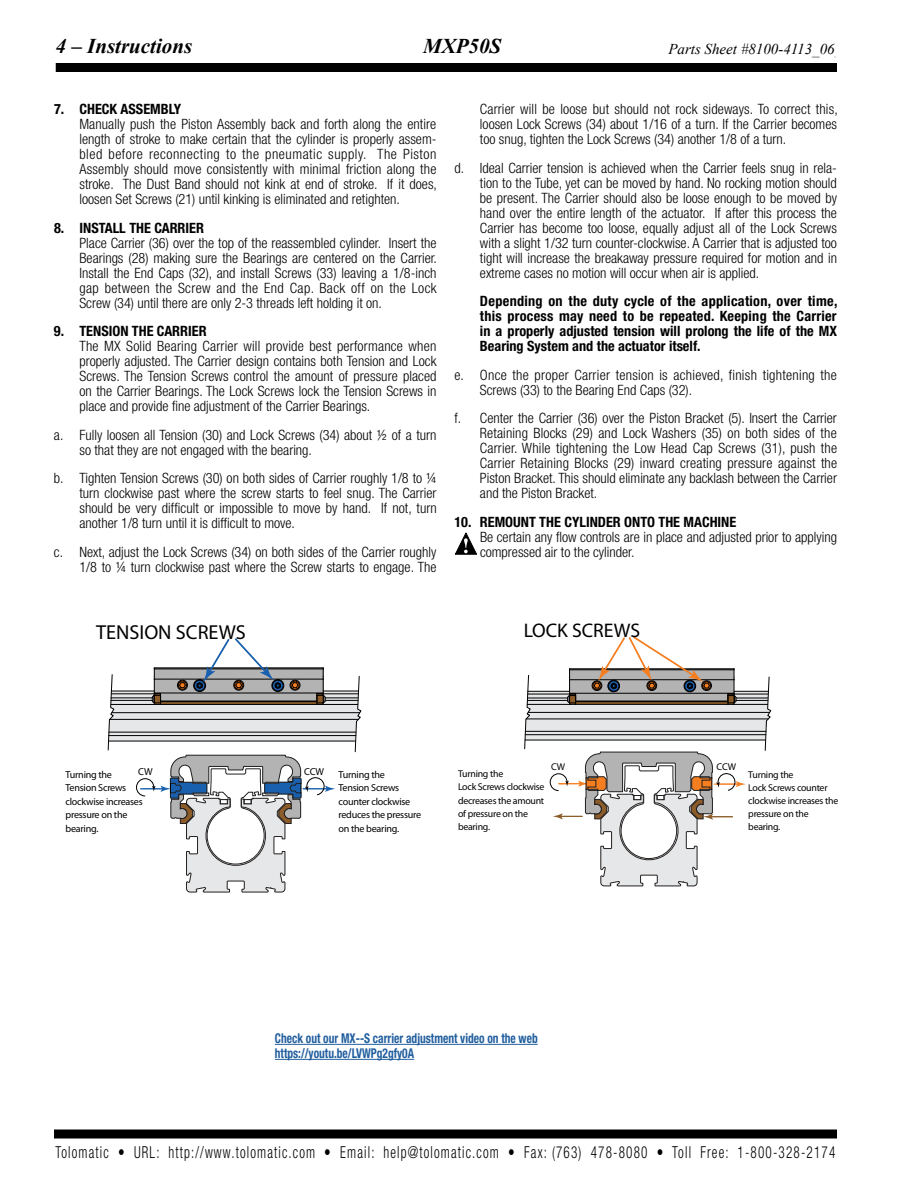
<style>
.page{position:relative;width:918px;height:1188px;background:#fff}
.page>*{position:absolute;margin:0;border:0;box-sizing:border-box;transform-origin:0 0}
.t1{font:italic 700 21px "Times New Roman";color:#000}
.t2{font:500 condensed 20.25px "Helvetica Neue";color:#000}
.t3{font:500 condensed 19.8px "Helvetica Neue";color:#000}
.t4{font:300 condensed 16.5px "Helvetica Neue LT Std";letter-spacing:.085em;color:#000;scale:.8 1}
.t5{font:italic 15px "Times New Roman";color:#000}
.t6{font:300 condensed 14.25px/15px "Helvetica Neue LT Std";color:#000;text-align:justify}
.t7{font:700 condensed 14.25px/15px "Helvetica Neue LT Std";color:#000;text-align:justify}
.t8{font:300 condensed 14.25px/15px "Helvetica Neue LT Std";letter-spacing:.02em;color:#000}
.t9{font:700 condensed 13.5px/15px "Helvetica Neue LT Std";color:#215e9e;scale:.85 1}
.t10{font:500 condensed 10.2px/13.5px "Helvetica Neue";letter-spacing:-.025em;color:#000}
.t11{font:10.2px "Myriad";color:#000}
.t12{font:500 condensed 9.9px/13.2px "Helvetica Neue";letter-spacing:-.025em;color:#000}
.t13{font:9.9px "Myriad";color:#000}
</style>
<div class="page">
<div style="left:54px;top:1130px;width:783px;height:8px;background:#000"></div>
<div style="left:56px;top:63px;width:781px;height:9px;background:#000"></div>
<svg style="left:455px;top:532px;width:22px;height:23px"></svg>
<svg style="left:107px;top:638px;width:255px;height:255px"></svg>
<svg style="left:524px;top:636px;width:248px;height:250px"></svg>
<hr style="left:275px;top:1044px;width:263px;height:1px;background:#215e9e">
<hr style="left:275px;top:1059px;width:139px;height:1px;background:#215e9e">
<h1 class="t1" style="left:56px;top:32px;width:138px">4 – Instructions</h1>
<h1 class="t1" style="left:423px;top:32px;width:80px">MXP50S</h1>
<p class="t5" style="left:668px;top:38px;width:242px">Parts Sheet #8100-4113_06_MXP50Sps</p>
<p class="t7" style="left:54px;top:101px;width:129px">7. CHECK ASSEMBLY</p>
<p class="t6" style="left:79px;top:116px;width:359px">Manually push the Piston Assembly back and forth along the entire length of stroke to make certain that the cylinder is properly assem&shy;bled before reconnecting to the pneumatic supply. The Piston Assembly should move consistently with minimal friction along the stroke. The Dust Band should not kink at end of stroke. If it does, loosen Set Screws (21) until kinking is eliminated and retighten.</p>
<p class="t7" style="left:54px;top:220px;width:151px">8. INSTALL THE CARRIER</p>
<p class="t6" style="left:79px;top:235px;width:359px">Place Carrier (36) over the top of the reassembled cylinder. Insert the Bearings (28) making sure the Bearings are centered on the Carrier.<br>Install the End Caps (32), and install Screws (33) leaving a 1/8-inch gap between the Screw and the End Cap. Back off on the Lock Screw (34) until there are only 2-3 threads left holding it on.</p>
<p class="t7" style="left:54px;top:323px;width:154px">9. TENSION THE CARRIER</p>
<p class="t6" style="left:79px;top:339px;width:359px">The MX Solid Bearing Carrier will provide best performance when properly adjusted. The Carrier design contains both Tension and Lock Screws. The Tension Screws control the amount of pressure placed on the Carrier Bearings. The Lock Screws lock the Tension Screws in place and provide fine adjustment of the Carrier Bearings.</p>
<p class="t6" style="left:79px;top:427px;width:358px;text-indent:-25px">a. Fully loosen all Tension (30) and Lock Screws (34) about ½ of a turn so that they are not engaged with the bearing.</p>
<p class="t6" style="left:79px;top:471px;width:359px;text-indent:-25px">b. Tighten Tension Screws (30) on both sides of Carrier roughly 1/8 to ¼ turn clockwise past where the screw starts to feel snug. The Carrier should be very difficult or impossible to move by hand. If not, turn another 1/8 turn until it is difficult to move.</p>
<p class="t6" style="left:54px;top:544px;width:384px;text-align:right">c. Next, adjust the Lock Screws (34) on both sides of the Carrier roughly<br>1/8 to ¼ turn clockwise past where the Screw starts to engage. The</p>
<p class="t6" style="left:480px;top:102px;width:359px">Carrier will be loose but should not rock sideways. To correct this, loosen Lock Screws (34) about 1/16 of a turn. If the Carrier becomes too snug, tighten the Lock Screws (34) another 1/8 of a turn.</p>
<p class="t6" style="left:480px;top:160px;width:359px;text-indent:-25px">d. Ideal Carrier tension is achieved when the Carrier feels snug in rela&shy;tion to the Tube, yet can be moved by hand. No rocking motion should be present. The Carrier should also be loose enough to be moved by hand over the entire length of the actuator. If after this process the Carrier has become too loose, equally adjust all of the Lock Screws with a slight 1/32 turn counter-clockwise. A Carrier that is adjusted too tight will increase the breakaway pressure required for motion and in extreme cases no motion will occur when air is applied.</p>
<p class="t7" style="left:480px;top:294px;width:359px">Depending on the duty cycle of the application, over time, this process may need to be repeated. Keeping the Carrier in a properly adjusted tension will prolong the life of the MX Bearing System and the actuator itself.</p>
<p class="t8" style="left:480px;top:367px;width:359px;text-indent:-25px">e. Once the proper Carrier tension is achieved, finish tightening the<br>Screws (33) to the Bearing End Caps (32).</p>
<p class="t6" style="left:480px;top:411px;width:359px;text-indent:-25px">f. Center the Carrier (36) over the Piston Bracket (5). Insert the Carrier Retaining Blocks (29) and Lock Washers (35) on both sides of the Carrier. While tightening the Low Head Cap Screws (31), push the Carrier Retaining Blocks (29) inward creating pressure against the Piston Bracket. This should eliminate any backlash between the Carrier and the Piston Bracket.</p>
<p class="t7" style="left:454px;top:514px;width:283px">10. REMOUNT THE CYLINDER ONTO THE MACHINE</p>
<p class="t6" style="left:480px;top:529px;width:359px">Be certain any flow controls are in place and adjusted prior to applying compressed air to the cylinder.</p>
<h3 class="t3" style="left:513px;top:314px;width:147px">TENSION SCREWS</h3>
<p class="t13" style="left:554px;top:457px;width:16px">CW</p>
<p class="t13" style="left:715px;top:457px;width:21px">CCW</p>
<p class="t12" style="left:749px;top:458px;width:61px">Turning the<br>Tension Screws</p>
<p class="t12" style="left:483px;top:458px;width:77px">Turning the<br>Tension Screws clockwise increases</p>
<p class="t12" style="left:483px;top:510px;width:34px">bearing.</p>
<h2 class="t2" style="left:96px;top:619px;width:151px">TENSION SCREWS</h2>
<h3 class="t3" style="left:524px;top:618px;width:118px">LOCK SCREWS</h3>
<p class="t11" style="left:138px;top:767px;width:16px">CW</p>
<p class="t11" style="left:304px;top:766px;width:22px">CCW</p>
<p class="t10" style="left:66px;top:767px;width:79px">Turning the<br>Tension Screws clockwise increases pressure on the bearing.</p>
<p class="t10" style="left:339px;top:767px;width:84px">Turning the<br>Tension Screws counter clockwise reduces the pressure on the bearing.</p>
<p class="t13" style="left:551px;top:762px;width:16px">CW</p>
<p class="t13" style="left:717px;top:762px;width:21px">CCW</p>
<p class="t12" style="left:458px;top:767px;width:88px">Turning the<br>Lock Screws clockwise decreases the amount of pressure on the bearing.</p>
<p class="t12" style="left:748px;top:768px;width:91px">Turning the<br>Lock Screws counter clockwise increases the pressure on the bearing.</p>
<p class="t9" style="left:275px;top:1031px;width:311px">Check out our MX--S carrier adjustment video on the web https://youtu.be/LVWPg2gfy0A</p>
<p class="t10" style="left:40px;top:1139px;width:34px">bearing.</p>
<p class="t10" style="left:338px;top:1140px;width:34px">bearing.</p>
<p class="t4" style="left:56px;top:1142px;width:976px">Tolomatic • URL: http://www.tolomatic.com • Email: help@tolomatic.com • Fax: (763) 478-8080 • Toll Free: 1-800-328-2174</p>
</div>
